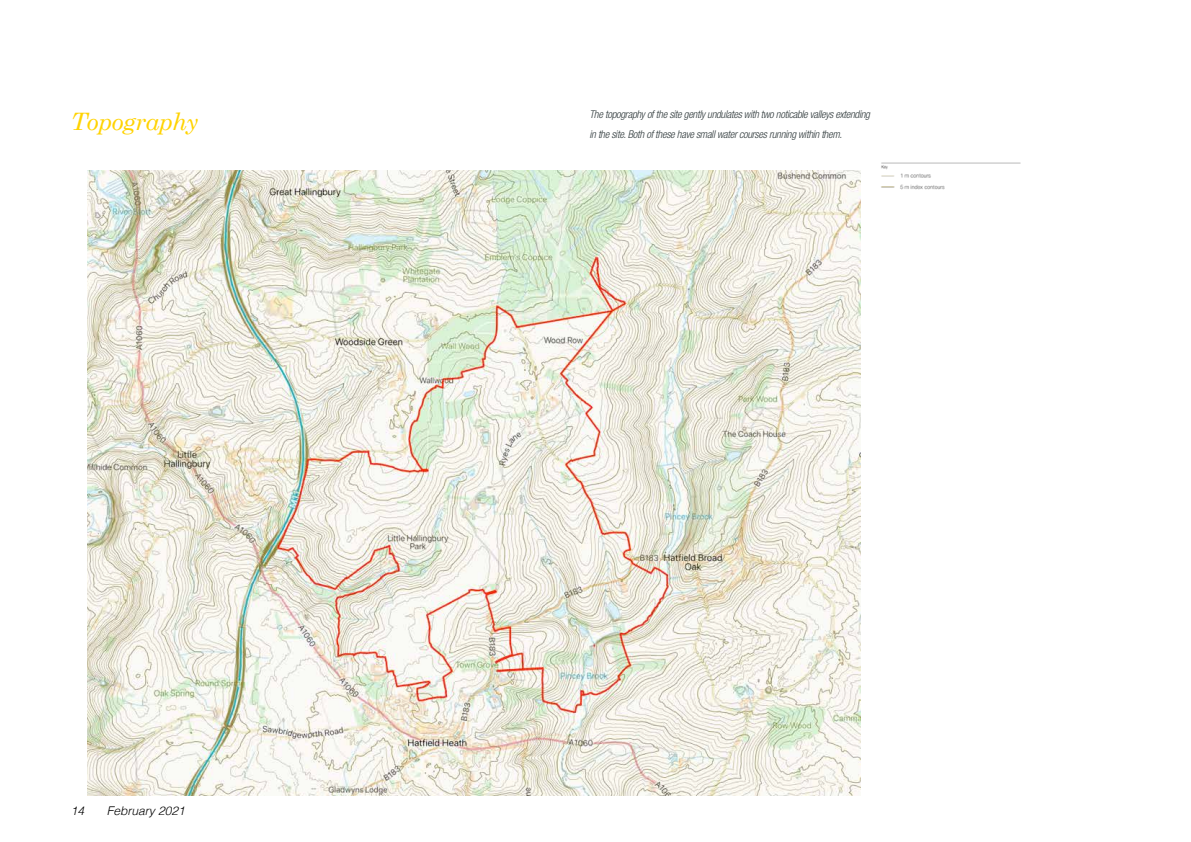
<style>
.page{position:relative;width:1191px;height:842px;background:#fff}
.page>*{position:absolute;margin:0;border:0;box-sizing:border-box;transform-origin:0 0}
.t1{font:italic 24px "Century Schoolbook";letter-spacing:-.02em;color:#ffd300}
.t2{font:italic 300 12px "Helvetica";color:#000}
.t3{font:italic 300 condensed 10.7px "Helvetica Neue LT Std";letter-spacing:-.025em;color:#313b3d}
</style>
<div class="page">
<img style="left:87px;top:170px;width:773px;height:626px">
<img style="left:881px;top:162px;width:140px;height:28px">
<h1 class="t1" style="left:71px;top:107px;width:129px">Topography</h1>
<p class="t2" style="left:71px;top:801px;width:15px">14</p>
<p class="t2" style="left:107px;top:801px;width:80px">February 2021</p>
<p class="t3" style="left:589px;top:108px;width:282px">The topography of the site gently undulates with two noticable valleys extending</p>
<p class="t3" style="left:589px;top:129px;width:254px">in the site. Both of these have small water courses running within them.</p>
</div>
